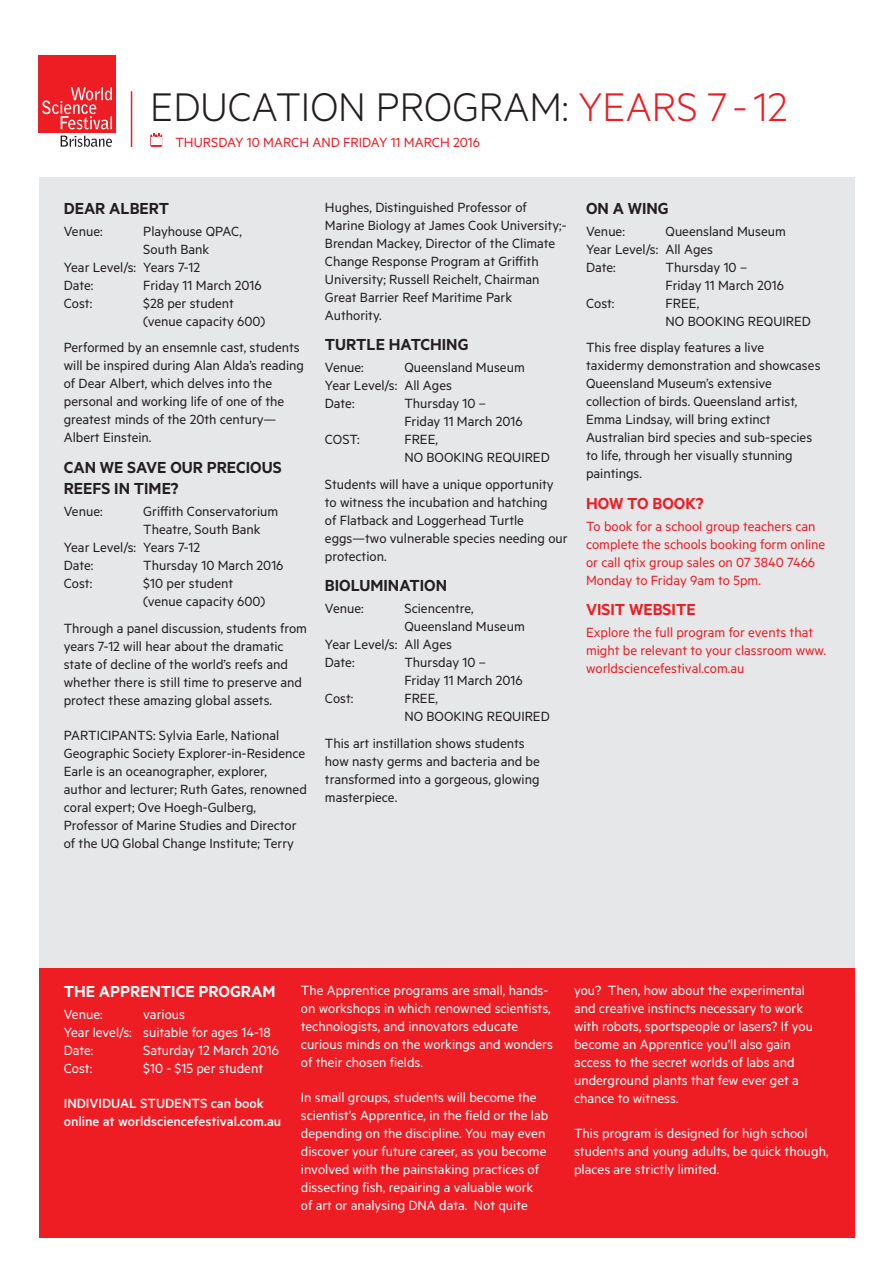
<style>
.page{position:relative;width:893px;height:1263px;background:#fff}
.page>*{position:absolute;margin:0;border:0;box-sizing:border-box;transform-origin:0 0}
.t1{font:300 45px "Metric";color:#231f20}
.t2{font:600 18px/21.6px "Metric";color:#231f20}
.t3{font:600 18px "Metric";color:#ee1d23}
.t4{font:600 18px "Metric";color:#fff}
.t5{font:15px/18px "Metric";color:#231f20}
.t6{font:15px/18px "Metric";color:#fff}
.t7{font:15px/18px "Metric";color:#ee1d23}
.t8{font:500 15px/18px "Metric";color:#fff}
.s1{color:#ee1d23}
</style>
<div class="page">
<div style="left:39px;top:177px;width:816px;height:1060px;background:#e6e7e9"></div>
<div style="left:39px;top:968px;width:816px;height:269px;background:#ee1d23"></div>
<div style="left:38px;top:56px;width:78px;height:77px;background:#ee1d23"></div>
<svg style="left:42px;top:87px;width:70px;height:42px"></svg>
<svg style="left:61px;top:135px;width:51px;height:12px"></svg>
<svg style="left:150px;top:133px;width:12px;height:14px"></svg>
<div style="left:151px;top:137px;width:11px;height:8px;background:#fff"></div>
<hr style="left:131px;top:91px;width:1px;height:56px;background:#ee1d23">
<h1 class="t1" style="left:150px;top:80px;width:639px">EDUCATION PROGRAM: <span class="s1">YEARS 7 -12</span></h1>
<p class="t7" style="left:175px;top:133px;width:306px">THURSDAY 10 MARCH AND FRIDAY 11 MARCH 2016</p>
<p class="t2" style="left:64px;top:197px;width:107px">DEAR ALBERT</p>
<p class="t5" style="left:64px;top:222px;width:40px">Venue:</p>
<p class="t5" style="left:143px;top:222px;width:100px">Playhouse QPAC,</p>
<p class="t5" style="left:143px;top:240px;width:68px">South Bank</p>
<p class="t5" style="left:64px;top:258px;width:138px">Year Level/s: Years 7-12</p>
<p class="t5" style="left:64px;top:276px;width:31px">Date:</p>
<p class="t5" style="left:143px;top:276px;width:120px">Friday 11 March 2016</p>
<p class="t5" style="left:64px;top:294px;width:30px">Cost:</p>
<p class="t5" style="left:143px;top:294px;width:124px">$28 per student (venue capacity 600)</p>
<p class="t5" style="left:64px;top:338px;width:242px">Performed by an ensemnle cast, students will be inspired during Alan Alda’s reading of Dear Albert, which delves into the personal and working life of one of the greatest minds of the 20th century— Albert Einstein.</p>
<p class="t2" style="left:64px;top:456px;width:219px">CAN WE SAVE OUR PRECIOUS<br>REEFS IN TIME?</p>
<p class="t5" style="left:64px;top:502px;width:40px">Venue:</p>
<p class="t5" style="left:143px;top:502px;width:136px">Griffith Conservatorium</p>
<p class="t5" style="left:143px;top:520px;width:119px">Theatre, South Bank</p>
<p class="t5" style="left:64px;top:538px;width:138px">Year Level/s: Years 7-12</p>
<p class="t5" style="left:64px;top:556px;width:31px">Date:</p>
<p class="t5" style="left:143px;top:556px;width:142px">Thursday 10 March 2016</p>
<p class="t5" style="left:64px;top:574px;width:30px">Cost:</p>
<p class="t5" style="left:143px;top:574px;width:124px">$10 per student (venue capacity 600)</p>
<p class="t5" style="left:64px;top:619px;width:245px">Through a panel discussion, students from years 7-12 will hear about the dramatic state of decline of the world’s reefs and whether there is still time to preserve and protect these amazing global assets.</p>
<p class="t5" style="left:64px;top:726px;width:245px">PARTICIPANTS: Sylvia Earle, National Geographic Society Explorer-in-Residence Earle is an oceanographer, explorer, author and lecturer; Ruth Gates, renowned coral expert; Ove Hoegh-Gulberg, Professor of Marine Studies and Director of the UQ Global Change Institute; Terry</p>
<p class="t5" style="left:325px;top:198px;width:243px">Hughes, Distinguished Professor of Marine Biology at James Cook University;- Brendan Mackey, Director of the Climate Change Response Program at Griffith University; Russell Reichelt, Chairman Great Barrier Reef Maritime Park Authority.</p>
<p class="t2" style="left:325px;top:333px;width:145px">TURTLE HATCHING</p>
<p class="t5" style="left:325px;top:358px;width:40px">Venue:</p>
<p class="t5" style="left:325px;top:358px;width:201px;text-indent:79px">Queensland Museum<br>Year Level/s: All Ages<br>Date:</p>
<p class="t5" style="left:404px;top:394px;width:120px">Thursday 10 –<br>Friday 11 March 2016</p>
<p class="t5" style="left:325px;top:430px;width:36px">COST:</p>
<p class="t5" style="left:404px;top:430px;width:147px">FREE,<br>NO BOOKING REQUIRED</p>
<p class="t5" style="left:325px;top:474px;width:244px">Students will have a unique opportunity to witness the incubation and hatching<br>of Flatback and Loggerhead Turtle eggs—two vulnerable species needing our protection.</p>
<p class="t2" style="left:325px;top:574px;width:124px">BIOLUMINATION</p>
<p class="t5" style="left:325px;top:599px;width:40px">Venue:</p>
<p class="t5" style="left:404px;top:599px;width:71px">Sciencentre,</p>
<p class="t5" style="left:404px;top:617px;width:122px">Queensland Museum</p>
<p class="t5" style="left:325px;top:635px;width:129px">Year Level/s: All Ages</p>
<p class="t5" style="left:325px;top:653px;width:31px">Date:</p>
<p class="t5" style="left:404px;top:653px;width:120px">Thursday 10 –<br>Friday 11 March 2016</p>
<p class="t5" style="left:325px;top:689px;width:30px">Cost:</p>
<p class="t5" style="left:404px;top:689px;width:147px">FREE,<br>NO BOOKING REQUIRED</p>
<p class="t5" style="left:325px;top:733px;width:216px">This art instillation shows students how nasty germs and bacteria and be transformed into a gorgeous, glowing masterpiece.</p>
<p class="t2" style="left:586px;top:197px;width:84px">ON A WING</p>
<p class="t5" style="left:586px;top:222px;width:40px">Venue:</p>
<p class="t5" style="left:586px;top:222px;width:201px;text-indent:80px">Queensland Museum<br>Year Level/s: All Ages<br>Date:</p>
<p class="t5" style="left:666px;top:258px;width:120px">Thursday 10 –<br>Friday 11 March 2016</p>
<p class="t5" style="left:586px;top:294px;width:30px">Cost:</p>
<p class="t5" style="left:666px;top:294px;width:147px">FREE,<br>NO BOOKING REQUIRED</p>
<p class="t5" style="left:586px;top:338px;width:236px">This free display features a live taxidermy demonstration and showcases Queensland Museum’s extensive collection of birds. Queensland artist, Emma Lindsay, will bring extinct Australian bird species and sub-species to life, through her visually stunning paintings.</p>
<p class="t3" style="left:586px;top:492px;width:119px">HOW TO BOOK?</p>
<p class="t7" style="left:586px;top:517px;width:241px">To book for a school group teachers can complete the schools booking form online or call qtix group sales on 07 3840 7466<br>Monday to Friday 9am to 5pm.</p>
<p class="t3" style="left:586px;top:599px;width:111px">VISIT WEBSITE</p>
<p class="t7" style="left:586px;top:623px;width:242px">Explore the full program for events that might be relevant to your classroom www. worldsciencefestival.com.au</p>
<p class="t4" style="left:64px;top:980px;width:213px">THE APPRENTICE PROGRAM</p>
<p class="t6" style="left:64px;top:1005px;width:40px">Venue:</p>
<p class="t6" style="left:64px;top:1005px;width:209px;text-indent:80px">various<br>Year level/s: suitable for ages 14-18<br>Date:</p>
<p class="t6" style="left:143px;top:1041px;width:137px">Saturday 12 March 2016</p>
<p class="t6" style="left:64px;top:1059px;width:30px">Cost:</p>
<p class="t6" style="left:143px;top:1059px;width:121px">$10 - $15 per student</p>
<p class="t8" style="left:64px;top:1094px;width:219px">INDIVIDUAL STUDENTS can book online at worldsciencefestival.com.au</p>
<p class="t6" style="left:301px;top:981px;width:254px">The Apprentice programs are small, hands&shy;on workshops in which renowned scientists, technologists, and innovators educate curious minds on the workings and wonders of their chosen fields.</p>
<p class="t6" style="left:301px;top:1088px;width:249px">In small groups, students will become the scientist’s Apprentice, in the field or the lab depending on the discipline. You may even discover your future career, as you become involved with the painstaking practices of dissecting fish, repairing a valuable work of art or analysing DNA data. Not quite</p>
<p class="t6" style="left:574px;top:981px;width:240px">you? Then, how about the experimental and creative instincts necessary to work with robots, sportspeople or lasers? If you become an Apprentice you’ll also gain access to the secret worlds of labs and underground plants that few ever get a chance to witness.</p>
<p class="t6" style="left:574px;top:1124px;width:256px">This program is designed for high school students and young adults, be quick though, places are strictly limited.</p>
</div>
